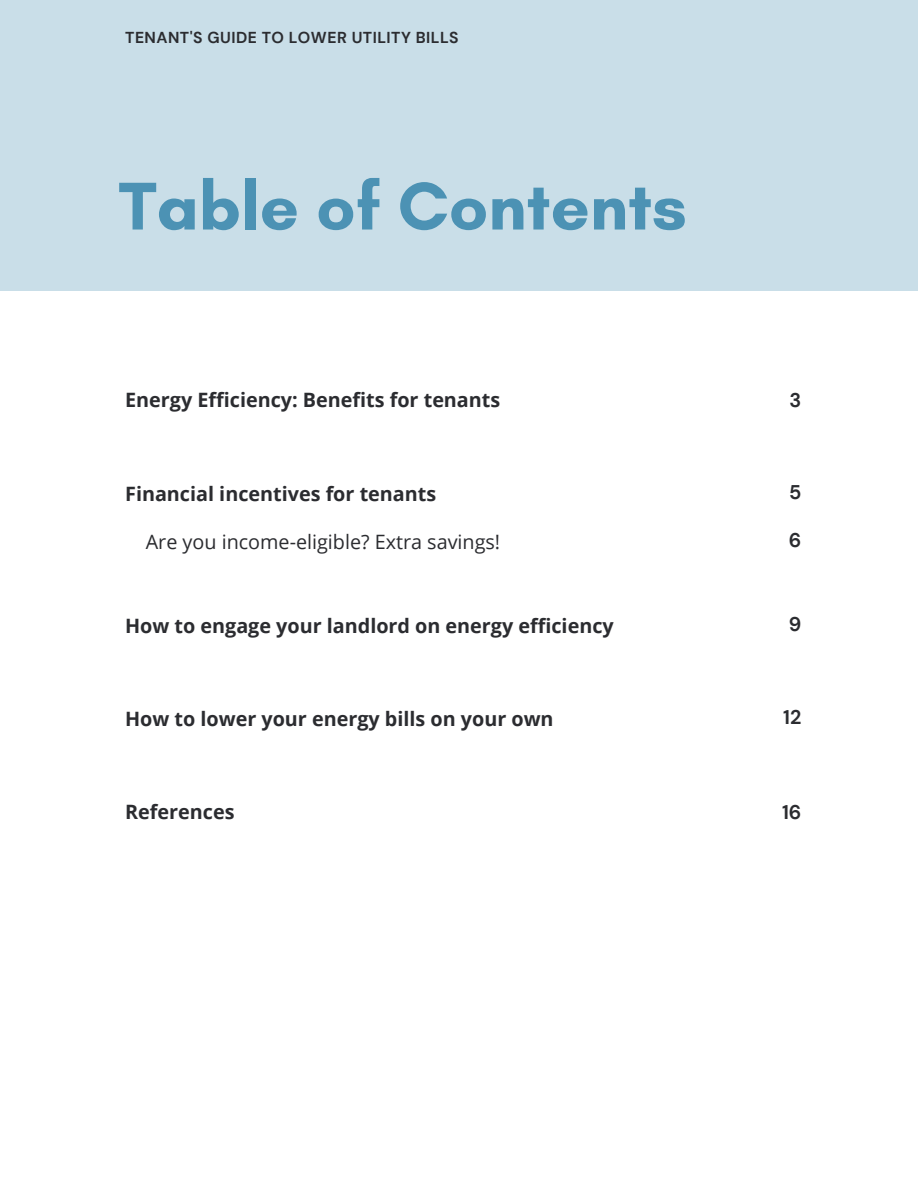
<style>
.page{position:relative;width:918px;height:1188px;background:#fff}
.page>*{position:absolute;margin:0;border:0;box-sizing:border-box;transform-origin:0 0}
.t1{font:700 68.7px "Glacial Indifference";color:#4c92b4}
.t2{font:700 19.8px "Open Sans";color:#2b2c30}
.t3{font:19.8px "Open Sans";color:#2b2c30}
.t4{font:700 19.8px "DM Sans";color:#2b2c30}
.t5{font:700 15.9px "DM Sans";letter-spacing:.03em;color:#2b2c30}
</style>
<div class="page">
<div style="left:0;top:0;width:918px;height:290px;background:#c9dee8"></div>
<p class="t5" style="left:125px;top:28px;width:335px">TENANT'S GUIDE TO LOWER UTILITY BILLS</p>
<p class="t1" style="left:119px;top:164px;width:569px">Table of Contents</p>
<p class="t2" style="left:125px;top:386px;width:377px">Energy Efficiency: Benefits for tenants</p>
<p class="t4" style="left:790px;top:387px;width:13px">3</p>
<p class="t2" style="left:125px;top:480px;width:313px">Financial incentives for tenants</p>
<p class="t4" style="left:789px;top:480px;width:14px">5</p>
<p class="t3" style="left:146px;top:528px;width:356px">Are you income-eligible? Extra savings!</p>
<p class="t4" style="left:789px;top:528px;width:14px">6</p>
<p class="t2" style="left:125px;top:611px;width:490px">How to engage your landlord on energy efficiency</p>
<p class="t4" style="left:789px;top:611px;width:14px">9</p>
<p class="t2" style="left:125px;top:705px;width:430px">How to lower your energy bills on your own</p>
<p class="t2" style="left:125px;top:798px;width:111px">References</p>
<p class="t4" style="left:783px;top:705px;width:20px">12</p>
<p class="t4" style="left:782px;top:799px;width:21px">16</p>
</div>
